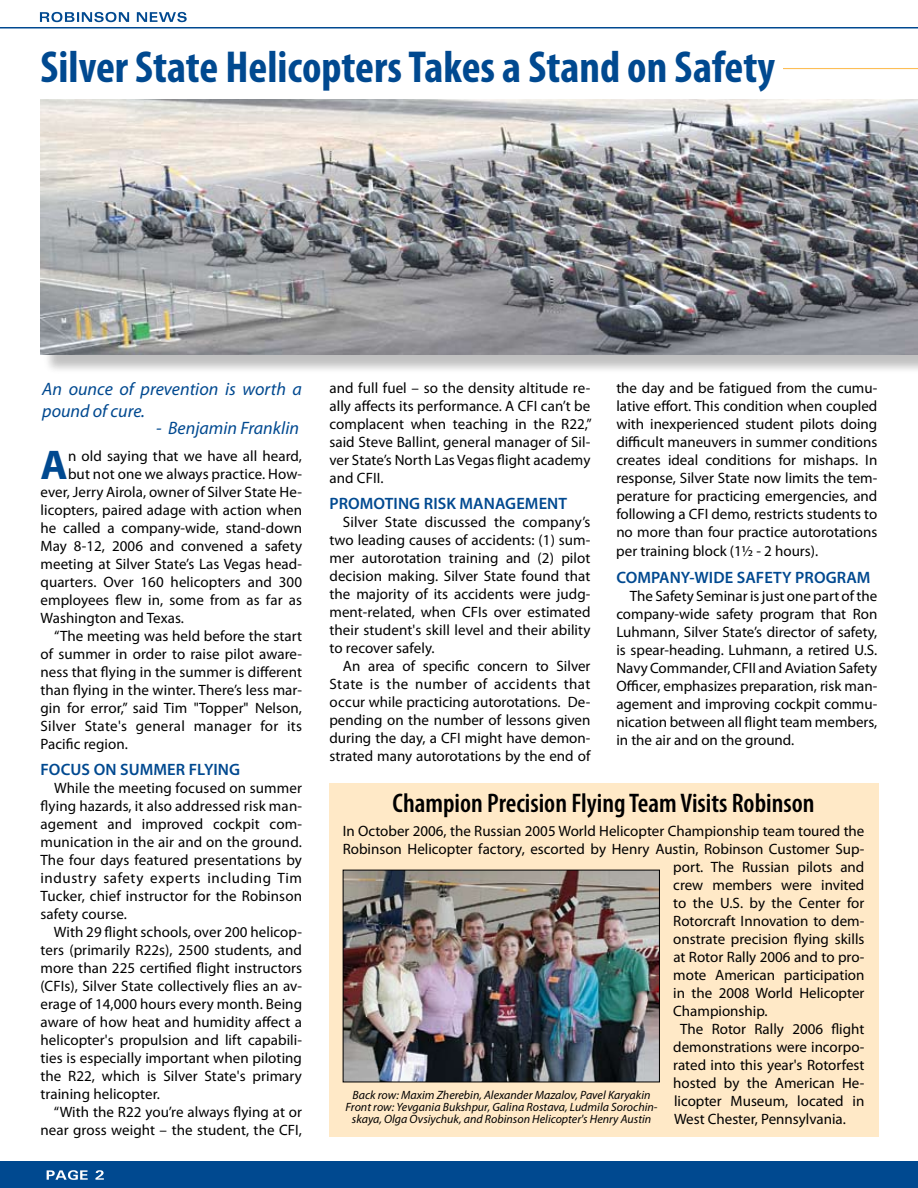
<style>
.page{position:relative;width:918px;height:1188px;background:#fff}
.page>*{position:absolute;margin:0;border:0;box-sizing:border-box;transform-origin:0 0}
.t1{font:700 condensed 45px "Myriad Pro";color:#004990}
.t2{font:700 41.7px "Myriad Pro";color:#004990}
.t3{font:600 condensed 27px "Myriad Pro";color:#000}
.t4{font:italic 18px/22.5px "Myriad Pro";color:#004990}
.t5{font:600 16.5px "Myriad Pro";letter-spacing:.005em;color:#004990}
.t6{font:15px/18px "Myriad Pro";color:#000;text-align:justify}
.t7{font:15px "Myriad Pro";letter-spacing:.02em;color:#000}
.t8{font:italic 12px/12px "Myriad Pro";color:#000;text-align:center}
</style>
<div class="page">
<svg style="left:40px;top:12px;width:147px;height:11px"></svg>
<hr style="left:0;top:27px;width:918px;height:1px;background:#004990">
<div style="left:0;top:1161px;width:918px;height:27px;background:#004990"></div>
<hr style="left:40px;top:68px;width:878px;height:1px;background:#fdbe56">
<div style="left:40px;top:49px;width:743px;height:37px;background:#fff"></div>
<svg style="left:47px;top:1170px;width:57px;height:10px"></svg>
<div style="left:42px;top:101px;width:876px;height:274px;background:#000;opacity:.25"></div>
<img style="left:41px;top:99px;width:877px;height:256px">
<div style="left:329px;top:783px;width:549px;height:353px;background:#ffe9c7"></div>
<img style="left:345px;top:872px;width:313px;height:208px">
<div style="left:343px;top:870px;width:317px;height:212px;border:1px solid #000"></div>
<h1 class="t1" style="left:40px;top:39px;width:736px">Silver State Helicopters Takes a Stand on Safety</h1>
<p class="t4" style="left:42px;top:377px;width:261px">An ounce of prevention is worth a pound of cure.</p>
<p class="t4" style="left:156px;top:416px;width:144px">- Benjamin Franklin</p>
<h2 class="t2" style="left:40px;top:437px;width:29px">A</h2>
<p class="t6" style="left:68px;top:446px;width:235px">n old saying that we have all heard,</p>
<p class="t6" style="left:68px;top:464px;width:236px">but not one we always practice. How-</p>
<p class="t6" style="left:40px;top:482px;width:263px">ever, Jerry Airola, owner of Silver State He-</p>
<p class="t6" style="left:40px;top:500px;width:263px">licopters, paired adage with action when</p>
<p class="t6" style="left:41px;top:518px;width:263px">he called a company-wide, stand-down</p>
<p class="t6" style="left:41px;top:536px;width:263px">May 8-12, 2006 and convened a safety</p>
<p class="t6" style="left:41px;top:554px;width:263px">meeting at Silver State’s Las Vegas head-</p>
<p class="t6" style="left:40px;top:572px;width:263px">quarters. Over 160 helicopters and 300</p>
<p class="t6" style="left:40px;top:590px;width:263px">employees flew in, some from as far as</p>
<p class="t6" style="left:41px;top:608px;width:145px">Washington and Texas.</p>
<p class="t6" style="left:54px;top:626px;width:250px">“The meeting was held before the start</p>
<p class="t6" style="left:41px;top:644px;width:263px">of summer in order to raise pilot aware-</p>
<p class="t6" style="left:40px;top:662px;width:263px">ness that flying in the summer is different</p>
<p class="t6" style="left:40px;top:680px;width:263px">than flying in the winter. There’s less mar-</p>
<p class="t6" style="left:40px;top:698px;width:263px">gin for error,” said Tim "Topper" Nelson,</p>
<p class="t7" style="left:41px;top:716px;width:263px">Silver State's general manager for its</p>
<p class="t6" style="left:41px;top:734px;width:89px">Pacific region.</p>
<p class="t5" style="left:40px;top:759px;width:201px">FOCUS ON SUMMER FLYING</p>
<p class="t6" style="left:40px;top:779px;width:263px;text-indent:14px">While the meeting focused on summer flying hazards, it also addressed risk man&shy;agement and improved cockpit com&shy;munication in the air and on the ground.<br>The four days featured presentations by industry safety experts including Tim Tucker, chief instructor for the Robinson safety course.</p>
<p class="t6" style="left:40px;top:923px;width:263px;text-indent:14px">With 29 flight schools, over 200 helicop&shy;ters (primarily R22s), 2500 students, and more than 225 certified flight instructors (CFIs), Silver State collectively flies an av&shy;erage of 14,000 hours every month. Being aware of how heat and humidity affect a helicopter's propulsion and lift capabili&shy;ties is especially important when piloting the R22, which is Silver State's primary training helicopter.</p>
<p class="t6" style="left:40px;top:1103px;width:263px;text-align:right">“With the R22 you’re always flying at or near gross weight – the student, the CFI,</p>
<p class="t6" style="left:329px;top:378px;width:264px">and full fuel – so the density altitude re&shy;ally affects its performance. A CFI can’t be complacent when teaching in the R22,” said Steve Ballint, general manager of Sil&shy;ver State’s North Las Vegas flight academy and CFII.</p>
<p class="t5" style="left:329px;top:493px;width:239px">PROMOTING RISK MANAGEMENT</p>
<p class="t6" style="left:329px;top:513px;width:263px;text-indent:14px">Silver State discussed the company’s two leading causes of accidents: (1) sum&shy;mer autorotation training and (2) pilot decision making. Silver State found that the majority of its accidents were judg&shy;ment-related, when CFIs over estimated their student's skill level and their ability to recover safely.</p>
<p class="t6" style="left:329px;top:657px;width:263px;text-indent:14px">An area of specific concern to Silver State is the number of accidents that occur while practicing autorotations. De&shy;pending on the number of lessons given during the day, a CFI might have demon&shy;strated many autorotations by the end of</p>
<p class="t6" style="left:616px;top:378px;width:263px">the day and be fatigued from the cumu&shy;lative effort. This condition when coupled with inexperienced student pilots doing difficult maneuvers in summer conditions creates ideal conditions for mishaps. In response, Silver State now limits the tem&shy;perature for practicing emergencies, and following a CFI demo, restricts students to no more than four practice autorotations</p>
<p class="t6" style="left:616px;top:542px;width:203px">per training block (1½ - 2 hours).</p>
<p class="t5" style="left:616px;top:567px;width:256px">COMPANY-WIDE SAFETY PROGRAM</p>
<p class="t6" style="left:616px;top:587px;width:263px;text-indent:14px">The Safety Seminarisjust one part ofthe company-wide safety program that Ron Luhmann, Silver State’s director of safety, is spear-heading. Luhmann, a retired U.S.<br>Navy Commander, CFII and Aviation Safety Officer, emphasizes preparation, risk man&shy;agement and improving cockpit commu&shy;nication between all flight team members, in the air and on the ground.</p>
<h3 class="t3" style="left:393px;top:786px;width:423px">Champion Precision Flying Team Visits Robinson</h3>
<p class="t6" style="left:343px;top:822px;width:523px">In October 2006, the Russian 2005 World Helicopter Championship team toured the</p>
<p class="t6" style="left:343px;top:840px;width:523px">Robinson Helicopter factory, escorted by Henry Austin, Robinson Customer Sup-</p>
<p class="t6" style="left:673px;top:858px;width:193px">port. The Russian pilots and</p>
<p class="t6" style="left:673px;top:876px;width:193px">crew members were invited</p>
<p class="t6" style="left:673px;top:894px;width:193px">to the U.S. by the Center for</p>
<p class="t6" style="left:673px;top:912px;width:193px">Rotorcraft Innovation to dem-</p>
<p class="t6" style="left:673px;top:930px;width:193px">onstrate precision flying skills</p>
<p class="t6" style="left:673px;top:948px;width:193px">at Rotor Rally 2006 and to pro-</p>
<p class="t6" style="left:673px;top:966px;width:193px">mote American participation</p>
<p class="t6" style="left:673px;top:984px;width:193px">in the 2008 World Helicopter</p>
<p class="t6" style="left:673px;top:1002px;width:96px">Championship.</p>
<p class="t6" style="left:680px;top:1020px;width:186px">The Rotor Rally 2006 flight</p>
<p class="t6" style="left:673px;top:1038px;width:193px">demonstrations were incorpo-</p>
<p class="t6" style="left:673px;top:1056px;width:193px">rated into this year's Rotorfest</p>
<p class="t6" style="left:673px;top:1074px;width:193px">hosted by the American He-</p>
<p class="t6" style="left:674px;top:1092px;width:192px">licopter Museum, located in</p>
<p class="t6" style="left:674px;top:1110px;width:173px">West Chester, Pennsylvania.</p>
<p class="t8" style="left:346px;top:1089px;width:313px">Back row: Maxim Zherebin, Alexander Mazalov, Pavel Karyakin<br>Front row: Yevgania Bukshpur, Galina Rostava, Ludmila Sorochin&shy;skaya, Olga Ovsiychuk, and Robinson Helicopter's Henry Austin</p>
</div>
